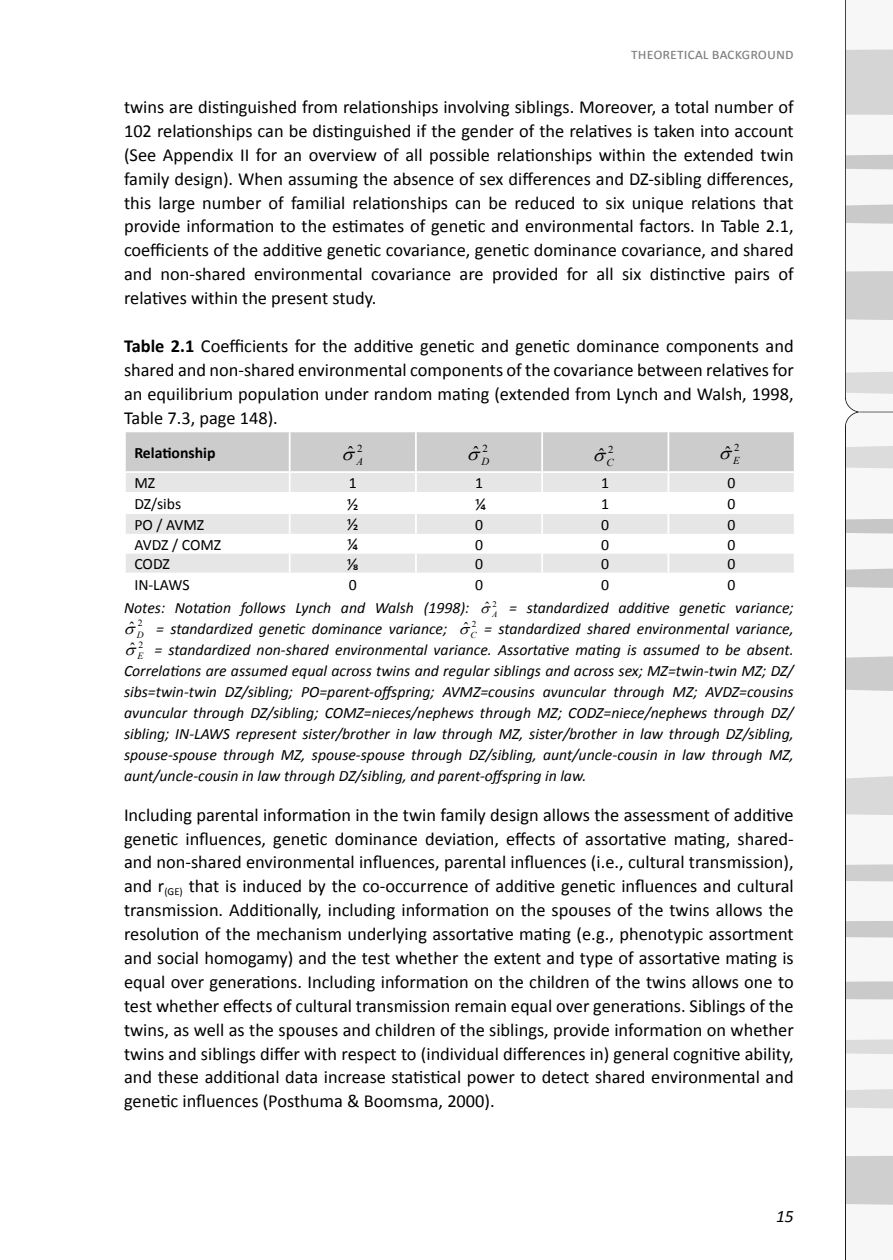
<style>
.page{position:relative;width:893px;height:1260px;background:#fff}
.page>*{position:absolute;margin:0;border:0;box-sizing:border-box;transform-origin:0 0}
.t1{font:18.38px/24px "Calibri";color:#000;text-align:justify}
.t2{font:17.5px "Calibri";color:#000}
.t3{font:italic 17.5px "Calibri";color:#000}
.t4{font:italic 15.75px "Calibri";color:#000}
.t5{font:15.75px "Calibri";color:#000}
.t6{font:15.75px "Calibri";color:#808080}
.t7{font:700 15.75px "Calibri";color:#000}
.t8{font:10.67px "Times New Roman";color:#000}
.t9{font:10.5px "Times New Roman";color:#000}
.s1{font-weight:700}
.s2{font-size:18.38px}
.s3{font-style:italic}
.s4{font-size:18.2px}
.s5{font-family:"Times New Roman";font-style:normal;font-size:14.53px}
.s6{font-family:"Times New Roman";font-style:normal;font-size:16.28px}
.s7{font-family:"Times New Roman";font-style:normal;font-size:15.58px}
</style>
<div class="page">
<img style="left:846px;top:50px;width:47px;height:1155px">
<svg style="left:125px;top:432px;width:669px;height:141px"></svg>
<p class="t6" style="left:631px;top:44px;width:164px">theoretical background</p>
<p class="t1" style="left:124px;top:94px;width:671px">twins are distinguished from relationships involving siblings. Moreover, a total number of 102 relationships can be distinguished if the gender of the relatives is taken into account (See Appendix II for an overview of all possible relationships within the extended twin family design). When assuming the absence of sex differences and DZ-sibling differences, this large number of familial relationships can be reduced to six unique relations that provide information to the estimates of genetic and environmental factors. In Table 2.1, coefficients of the additive genetic covariance, genetic dominance covariance, and shared and non-shared environmental covariance are provided for all six distinctive pairs of relatives within the present study.</p>
<p class="t1" style="left:124px;top:333px;width:671px"><span class="s1">Table 2.1</span> Coefficients for the additive genetic and genetic dominance components and shared and non-shared environmental components of the covariance between relatives for an equilibrium population under random mating (extended from Lynch and Walsh, 1998, Table 7.3, page 148).</p>
<p class="t7" style="left:134px;top:443px;width:83px">Relationship</p>
<p class="t8" style="left:347px;top:441px;width:17px">2<span class="s2">ˆ</span> <span class="s3">A</span></p>
<p class="t8" style="left:473px;top:441px;width:18px">2<span class="s2">ˆ</span> <span class="s3">D</span></p>
<p class="t8" style="left:598px;top:443px;width:17px">2<span class="s4">ˆ</span> <span class="s3">C</span></p>
<p class="t9" style="left:725px;top:441px;width:16px">2<span class="s4">ˆ</span> <span class="s3">E</span></p>
<p class="t5" style="left:134px;top:473px;width:22px">MZ</p>
<p class="t5" style="left:349px;top:473px;width:9px">1</p>
<p class="t5" style="left:475px;top:473px;width:9px">1</p>
<p class="t5" style="left:601px;top:473px;width:9px">1</p>
<p class="t5" style="left:727px;top:473px;width:9px">0</p>
<p class="t5" style="left:134px;top:494px;width:48px">DZ/sibs</p>
<p class="t2" style="left:347px;top:493px;width:13px">½</p>
<p class="t2" style="left:475px;top:493px;width:13px">¼</p>
<p class="t5" style="left:601px;top:494px;width:9px">1</p>
<p class="t5" style="left:727px;top:494px;width:9px">0</p>
<p class="t5" style="left:134px;top:515px;width:71px">PO / AVMZ</p>
<p class="t2" style="left:347px;top:514px;width:13px">½</p>
<p class="t5" style="left:475px;top:515px;width:9px">0</p>
<p class="t5" style="left:601px;top:515px;width:9px">0</p>
<p class="t5" style="left:727px;top:515px;width:9px">0</p>
<p class="t5" style="left:134px;top:535px;width:88px">AVDZ / COMZ</p>
<p class="t2" style="left:347px;top:534px;width:13px">¼</p>
<p class="t5" style="left:475px;top:535px;width:9px">0</p>
<p class="t5" style="left:601px;top:535px;width:9px">0</p>
<p class="t5" style="left:727px;top:535px;width:9px">0</p>
<p class="t5" style="left:134px;top:554px;width:37px">CODZ</p>
<p class="t2" style="left:347px;top:553px;width:13px">⅛</p>
<p class="t5" style="left:475px;top:554px;width:9px">0</p>
<p class="t5" style="left:601px;top:554px;width:9px">0</p>
<p class="t5" style="left:727px;top:554px;width:9px">0</p>
<p class="t5" style="left:134px;top:575px;width:57px">IN-LAWS</p>
<p class="t5" style="left:349px;top:575px;width:9px">0</p>
<p class="t5" style="left:475px;top:575px;width:9px">0</p>
<p class="t5" style="left:601px;top:575px;width:9px">0</p>
<p class="t5" style="left:727px;top:575px;width:9px">0</p>
<p class="t4" style="left:124px;top:598px;width:347px">Notes: Notation follows Lynch and Walsh (1998):</p>
<p class="t4" style="left:485px;top:598px;width:310px"><sup>2</sup><span class="s5">ˆ</span> <sub>A</sub> = standardized additive genetic variance;</p>
<p class="t4" style="left:129px;top:619px;width:320px"><sup>2</sup><span class="s6">ˆ</span> <sub>D</sub> = standardized genetic dominance variance;</p>
<p class="t4" style="left:464px;top:619px;width:332px"><sup>2</sup><span class="s7">ˆ</span> <sub>C</sub> = standardized shared environmental variance,</p>
<p class="t4" style="left:130px;top:640px;width:665px"><sup>2</sup><span class="s6">ˆ</span> <sub>E</sub> = standardized non-shared environmental variance. Assortative mating is assumed to be absent.</p>
<p class="t4" style="left:124px;top:661px;width:671px">Correlations are assumed equal across twins and regular siblings and across sex; MZ=twin-twin MZ; DZ/</p>
<p class="t4" style="left:124px;top:682px;width:671px">sibs=twin-twin DZ/sibling; PO=parent-offspring; AVMZ=cousins avuncular through MZ; AVDZ=cousins</p>
<p class="t4" style="left:124px;top:703px;width:671px">avuncular through DZ/sibling; COMZ=nieces/nephews through MZ; CODZ=niece/nephews through DZ/</p>
<p class="t4" style="left:124px;top:724px;width:671px">sibling; IN-LAWS represent sister/brother in law through MZ, sister/brother in law through DZ/sibling,</p>
<p class="t4" style="left:124px;top:745px;width:671px">spouse-spouse through MZ, spouse-spouse through DZ/sibling, aunt/uncle-cousin in law through MZ,</p>
<p class="t4" style="left:124px;top:766px;width:464px">aunt/uncle-cousin in law through DZ/sibling, and parent-offspring in law.</p>
<p class="t1" style="left:124px;top:802px;width:671px">Including parental information in the twin family design allows the assessment of additive genetic influences, genetic dominance deviation, effects of assortative mating, shared&shy;and non-shared environmental influences, parental influences (i.e., cultural transmission), and r<sub>(GE)</sub> that is induced by the co-occurrence of additive genetic influences and cultural transmission. Additionally, including information on the spouses of the twins allows the resolution of the mechanism underlying assortative mating (e.g., phenotypic assortment and social homogamy) and the test whether the extent and type of assortative mating is equal over generations. Including information on the children of the twins allows one to test whether effects of cultural transmission remain equal over generations. Siblings of the twins, as well as the spouses and children of the siblings, provide information on whether twins and siblings differ with respect to (individual differences in) general cognitive ability, and these additional data increase statistical power to detect shared environmental and genetic influences (Posthuma &amp; Boomsma, 2000).</p>
<p class="t3" style="left:776px;top:1205px;width:19px">15</p>
</div>
